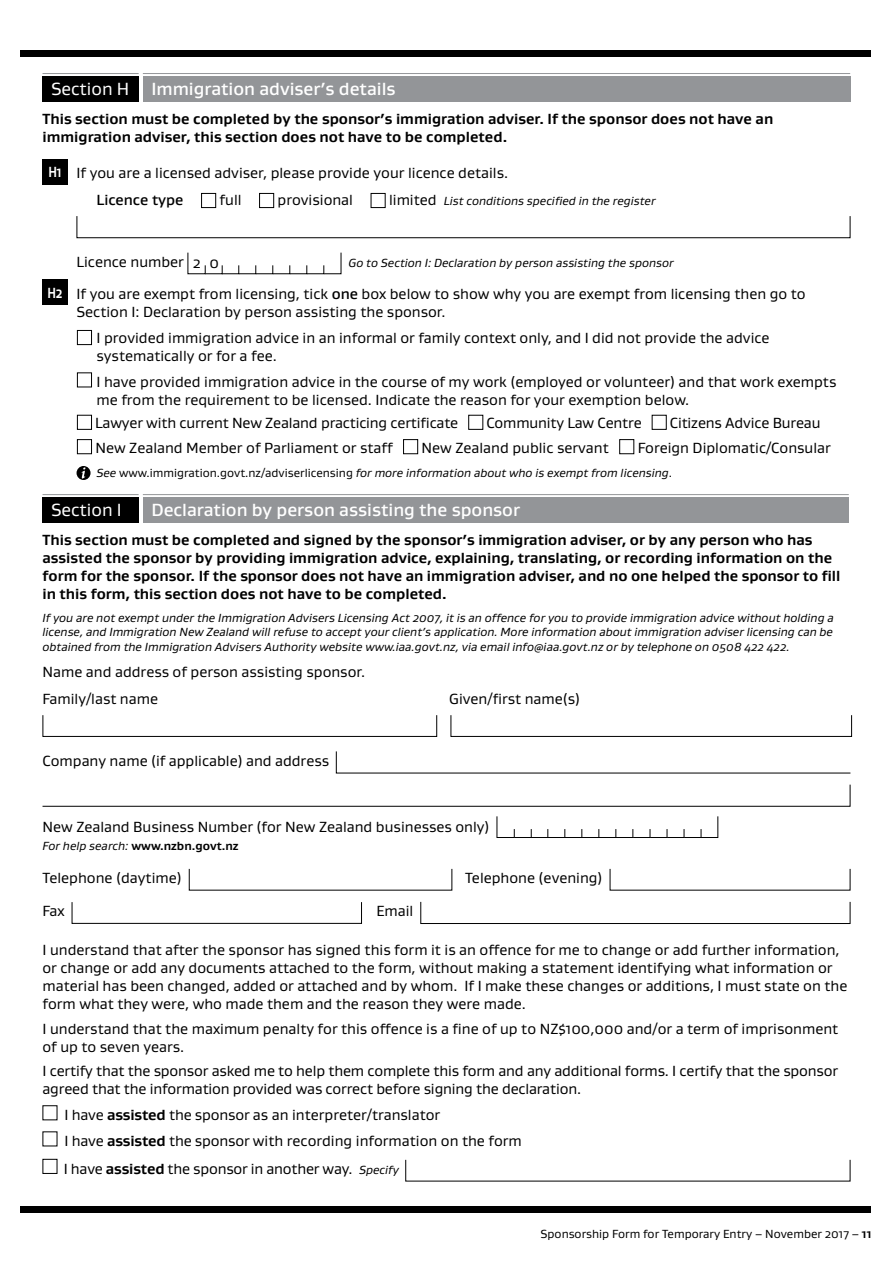
<style>
.page{position:relative;width:893px;height:1263px;background:#fff}
.page>*{position:absolute;margin:0;border:0;box-sizing:border-box;transform-origin:0 0}
.t1{font:500 18px "Gustan";color:#fff}
.t2{font:18px "Gustan";color:#fff}
.t3{font:15px/18px "Gustan";color:#000}
.t4{font:700 15px/18px "Gustan";color:#000}
.t5{font:italic 12px/14.4px "Gustan";color:#000;text-align:justify}
.t6{font:12px "Gustan";color:#000}
.t7{font:700 12px "Gustan";color:#000}
.s1{font-weight:400}
.s2{font-weight:700;color:#fff}
.s3{font-weight:500}
.s4{font-style:normal;font-size:15px}
.s5{font-style:normal}
.s6{font-weight:400;font-style:italic}
.s7{font-weight:700}
.s8{font-style:italic;font-size:12px}
</style>
<div class="page">
<div style="left:20px;top:50px;width:850px;height:7px;background:#000"></div>
<div style="left:20px;top:1206px;width:850px;height:7px;background:#000"></div>
<div style="left:43px;top:77px;width:96px;height:25px;background:#000"></div>
<hr style="left:43px;top:73px;width:96px;height:1px;background:#939598">
<div style="left:143px;top:77px;width:707px;height:25px;background:#939598"></div>
<hr style="left:143px;top:73px;width:707px;height:1px;background:#939598">
<div style="left:43px;top:159px;width:25px;height:25px;background:#000"></div>
<div style="left:201px;top:193px;width:15px;height:15px;border:1px solid #000"></div>
<div style="left:259px;top:193px;width:15px;height:15px;border:1px solid #000"></div>
<div style="left:371px;top:193px;width:15px;height:15px;border:1px solid #000"></div>
<svg style="left:76px;top:216px;width:775px;height:22px"></svg>
<svg style="left:187px;top:252px;width:155px;height:22px"></svg>
<div style="left:43px;top:280px;width:25px;height:25px;background:#000"></div>
<div style="left:77px;top:330px;width:15px;height:15px;border:1px solid #000"></div>
<div style="left:77px;top:372px;width:15px;height:15px;border:1px solid #000"></div>
<div style="left:77px;top:415px;width:15px;height:15px;border:1px solid #000"></div>
<div style="left:468px;top:415px;width:15px;height:15px;border:1px solid #000"></div>
<div style="left:652px;top:415px;width:15px;height:15px;border:1px solid #000"></div>
<div style="left:77px;top:439px;width:15px;height:15px;border:1px solid #000"></div>
<div style="left:403px;top:439px;width:15px;height:15px;border:1px solid #000"></div>
<div style="left:619px;top:439px;width:15px;height:15px;border:1px solid #000"></div>
<svg style="left:77px;top:466px;width:14px;height:14px"></svg>
<svg style="left:82px;top:467px;width:3px;height:11px"></svg>
<div style="left:43px;top:498px;width:96px;height:25px;background:#000"></div>
<hr style="left:43px;top:494px;width:96px;height:1px;background:#939598">
<div style="left:143px;top:498px;width:706px;height:25px;background:#939598"></div>
<hr style="left:143px;top:494px;width:706px;height:1px;background:#939598">
<div style="left:43px;top:715px;width:394px;height:22px;border:1px solid #000"></div>
<div style="left:451px;top:715px;width:401px;height:22px;border:1px solid #000"></div>
<svg style="left:336px;top:751px;width:515px;height:23px"></svg>
<svg style="left:42px;top:784px;width:809px;height:23px"></svg>
<svg style="left:496px;top:816px;width:223px;height:22px"></svg>
<div style="left:72px;top:902px;width:290px;height:22px;border:1px solid #000"></div>
<svg style="left:420px;top:901px;width:431px;height:23px"></svg>
<div style="left:43px;top:1159px;width:14px;height:15px;border:1px solid #000"></div>
<p class="t1" style="left:51px;top:77px;width:346px"><span class="s1">Section H</span> Immigration adviser’s details</p>
<p class="t4" style="left:43px;top:109px;width:732px">This section must be completed by the sponsor’s immigration adviser. If the sponsor does not have an immigration adviser, this section does not have to be completed.</p>
<p class="t3" style="left:97px;top:160px;width:413px;line-height:26.5px;text-indent:-48px"><span class="s2">H1</span> If you are a licensed adviser, please provide your licence details.<br><span class="s3">Licence type</span></p>
<p class="t3" style="left:220px;top:190px;width:23px">full</p>
<p class="t3" style="left:278px;top:190px;width:77px">provisional</p>
<p class="t5" style="left:389px;top:193px;width:268px"><span class="s4">limited</span> List conditions specified in the register</p>
<p class="t3" style="left:77px;top:252px;width:144px">Licence number 2 0</p>
<p class="t5" style="left:348px;top:255px;width:327px">Go to Section I: Declaration by person assisting the sponsor</p>
<p class="t3" style="left:77px;top:284px;width:731px;text-indent:-29px"><span class="s2">H2</span> If you are exempt from licensing, tick <span class="s3">one</span> box below to show why you are exempt from licensing then go to<br>Section I: Declaration by person assisting the sponsor.</p>
<p class="t3" style="left:97px;top:329px;width:675px">I provided immigration advice in an informal or family context only, and I did not provide the advice systematically or for a fee.</p>
<p class="t3" style="left:97px;top:373px;width:741px">I have provided immigration advice in the course of my work (employed or volunteer) and that work exempts me from the requirement to be licensed. Indicate the reason for your exemption below.</p>
<p class="t3" style="left:95px;top:414px;width:365px">Lawyer with current New Zealand practicing certificate</p>
<p class="t3" style="left:486px;top:414px;width:157px">Community Law Centre</p>
<p class="t3" style="left:670px;top:414px;width:152px">Citizens Advice Bureau</p>
<p class="t3" style="left:95px;top:438px;width:299px">New Zealand Member of Parliament or staff</p>
<p class="t3" style="left:422px;top:438px;width:189px">New Zealand public servant</p>
<p class="t3" style="left:638px;top:438px;width:195px">Foreign Diplomatic/Consular</p>
<p class="t5" style="left:97px;top:465px;width:577px">See <span class="s5">www.immigration.govt.nz/adviserlicensing</span> for more information about who is exempt from licensing<span class="s5">.</span></p>
<p class="t2" style="left:51px;top:498px;width:72px">Section I</p>
<p class="t1" style="left:151px;top:498px;width:370px">Declaration by person assisting the sponsor</p>
<p class="t4" style="left:43px;top:530px;width:799px">This section must be completed and signed by the sponsor’s immigration adviser, or by any person who has assisted the sponsor by providing immigration advice, explaining, translating, or recording information on the form for the sponsor. If the sponsor does not have an immigration adviser, and no one helped the sponsor to fill in this form, this section does not have to be completed.</p>
<p class="t5" style="left:43px;top:610px;width:793px">If you are not exempt under the Immigration Advisers Licensing Act 2007, it is an offence for you to provide immigration advice without holding a license, and Immigration New Zealand will refuse to accept your client’s application. More information about immigration adviser licensing can be obtained from the Immigration Advisers Authority website www.iaa.govt.nz, via email info@iaa.govt.nz or by telephone on 0508 422 422.</p>
<p class="t3" style="left:43px;top:658px;width:324px;line-height:26.5px">Name and address of person assisting sponsor.<br>Family/last name</p>
<p class="t3" style="left:449px;top:689px;width:133px">Given/first name(s)</p>
<p class="t3" style="left:43px;top:751px;width:288px">Company name (if applicable) and address</p>
<p class="t3" style="left:43px;top:817px;width:448px">New Zealand Business Number (for New Zealand businesses only)</p>
<p class="t7" style="left:43px;top:838px;width:197px"><span class="s6">For help search:</span> www.nzbn.govt.nz</p>
<p class="t3" style="left:43px;top:868px;width:141px">Telephone (daytime)</p>
<p class="t3" style="left:465px;top:868px;width:139px">Telephone (evening)</p>
<p class="t3" style="left:43px;top:901px;width:24px">Fax</p>
<p class="t3" style="left:376px;top:901px;width:39px">Email</p>
<p class="t3" style="left:43px;top:941px;width:806px">I understand that after the sponsor has signed this form it is an offence for me to change or add further information, or change or add any documents attached to the form, without making a statement identifying what information or material has been changed, added or attached and by whom. If I make these changes or additions, I must state on the form what they were, who made them and the reason they were made.</p>
<p class="t3" style="left:43px;top:1019px;width:797px">I understand that the maximum penalty for this offence is a fine of up to NZ$100,000 and/or a term of imprisonment of up to seven years.</p>
<p class="t3" style="left:43px;top:1061px;width:797px">I certify that the sponsor asked me to help them complete this form and any additional forms. I certify that the sponsor agreed that the information provided was correct before signing the declaration.</p>
<p class="t3" style="left:64px;top:1101px;width:459px;line-height:26.1px">I have <span class="s7">assisted</span> the sponsor as an interpreter/translator<br>I have <span class="s7">assisted</span> the sponsor with recording information on the form</p>
<p class="t3" style="left:64px;top:1159px;width:337px">I have <span class="s7">assisted</span> the sponsor in another way. <span class="s8">Specify</span></p>
<p class="t6" style="left:541px;top:1226px;width:333px">Sponsorship Form for Temporary Entry – November 2017 – <span class="s7">11</span></p>
</div>
